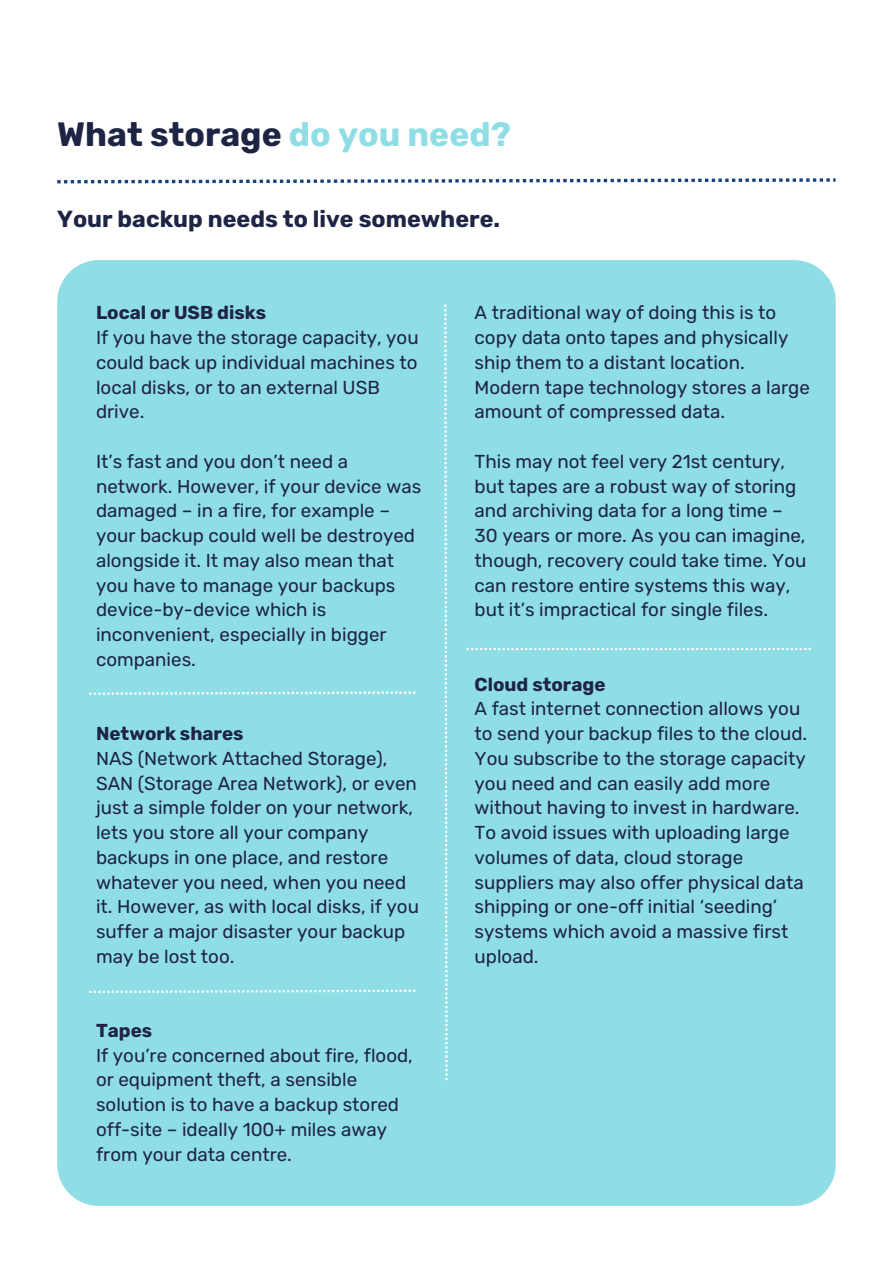
<style>
.page{position:relative;width:893px;height:1264px;background:#fff}
.page>*{position:absolute;margin:0;border:0;box-sizing:border-box;transform-origin:0 0}
.t1{font:700 33.75px "Rubik";color:#1e2443}
.t2{font:700 23.25px "Rubik";color:#1e2443}
.t3{font:18.75px/24.8px "Rubik";color:#1e2443}
.t4{font:700 18.75px "Rubik";color:#1e2443}
.s1{color:#8fdde5}
</style>
<div class="page">
<svg style="left:57px;top:178px;width:778px;height:5px"></svg>
<div style="left:57px;top:260px;width:778px;height:945px;background:#8fdde5;border-radius:42px"></div>
<svg style="left:444px;top:304px;width:3px;height:776px"></svg>
<svg style="left:466px;top:648px;width:344px;height:2px"></svg>
<svg style="left:89px;top:691px;width:326px;height:3px"></svg>
<svg style="left:89px;top:989px;width:326px;height:4px"></svg>
<p class="t1" style="left:57px;top:114px;width:455px">What storage <span class="s1">do you need?</span></p>
<p class="t2" style="left:57px;top:205px;width:444px">Your backup needs to live somewhere.</p>
<p class="t4" style="left:96px;top:302px;width:171px">Local or USB disks</p>
<p class="t3" style="left:96px;top:325px;width:324px">If you have the storage capacity, you could back up individual machines to local disks, or to an external USB drive.</p>
<p class="t3" style="left:96px;top:449px;width:327px">It’s fast and you don’t need a network. However, if your device was damaged – in a fire, for example – your backup could well be destroyed alongside it. It may also mean that you have to manage your backups device-by-device which is inconvenient, especially in bigger companies.</p>
<p class="t4" style="left:96px;top:722px;width:149px">Network shares</p>
<p class="t3" style="left:96px;top:746px;width:324px">NAS (Network Attached Storage),<br>SAN (Storage Area Network), or even just a simple folder on your network, lets you store all your company backups in one place, and restore whatever you need, when you need it. However, as with local disks, if you suffer a major disaster your backup may be lost too.</p>
<p class="t4" style="left:96px;top:1019px;width:58px">Tapes</p>
<p class="t3" style="left:96px;top:1042px;width:318px">If you’re concerned about fire, flood, or equipment theft, a sensible solution is to have a backup stored off-site – ideally 100+ miles away from your data centre.</p>
<p class="t3" style="left:474px;top:301px;width:337px">A traditional way of doing this is to copy data onto tapes and physically ship them to a distant location.<br>Modern tape technology stores a large amount of compressed data.</p>
<p class="t3" style="left:474px;top:449px;width:333px">This may not feel very 21st century, but tapes are a robust way of storing and archiving data for a long time – 30 years or more. As you can imagine, though, recovery could take time. You can restore entire systems this way, but it’s impractical for single files.</p>
<p class="t4" style="left:474px;top:673px;width:132px">Cloud storage</p>
<p class="t3" style="left:474px;top:696px;width:334px">A fast internet connection allows you to send your backup files to the cloud.<br>You subscribe to the storage capacity you need and can easily add more without having to invest in hardware.<br>To avoid issues with uploading large volumes of data, cloud storage suppliers may also offer physical data shipping or one-off initial ‘seeding’ systems which avoid a massive first upload.</p>
</div>
